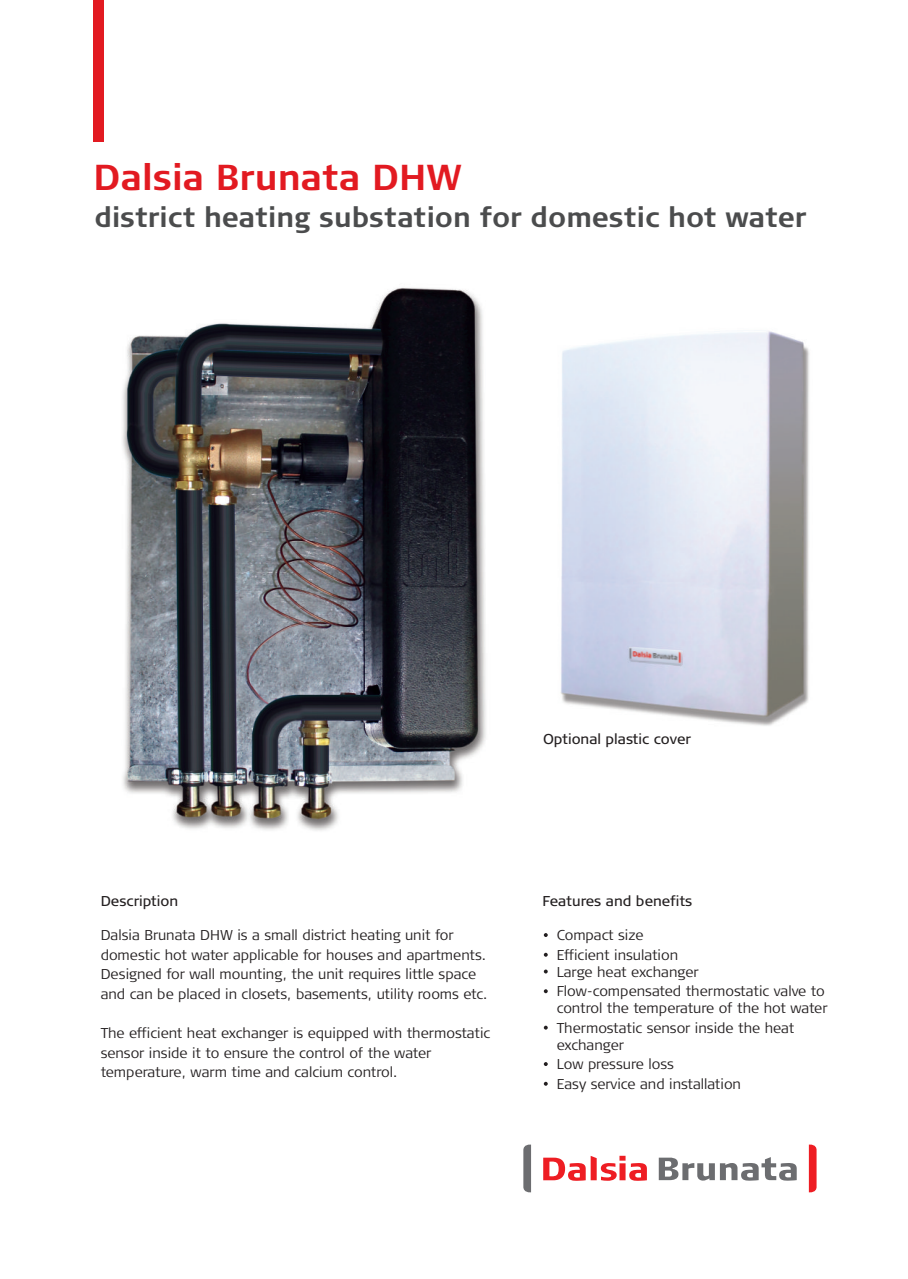
<style>
.page{position:relative;width:908px;height:1279px;background:#fff}
.page>*{position:absolute;margin:0;border:0;box-sizing:border-box;transform-origin:0 0}
.t1{font:700 36px "Signa Column";color:#e21a21}
.t2{font:700 27.75px "Signa Column";color:#4b4c4d}
.t3{font:300 14.25px/19.5px "Signa Column";color:#231f20}
.t4{font:14.25px "Signa Column";color:#231f20}
</style>
<div class="page">
<img style="left:560px;top:331px;width:250px;height:395px">
<svg style="left:523px;top:1144px;width:8px;height:48px"></svg>
<svg style="left:808px;top:1144px;width:8px;height:48px"></svg>
<svg style="left:658px;top:1157px;width:138px;height:23px"></svg>
<svg style="left:543px;top:1155px;width:104px;height:25px"></svg>
<div style="left:94px;top:0;width:10px;height:142px;background:#e21a21"></div>
<img style="left:628px;top:646px;width:54px;height:19px">
<svg style="left:544px;top:969px;width:3px;height:4px"></svg>
<img style="left:122px;top:287px;width:364px;height:544px">
<h1 class="t1" style="left:94px;top:165px;width:370px">Dalsia Brunata DHW</h1>
<h2 class="t2" style="left:94px;top:208px;width:713px">district heating substation for domestic hot water</h2>
<p class="t4" style="left:543px;top:734px;width:149px">Optional plastic cover</p>
<p class="t4" style="left:101px;top:895px;width:79px">Description</p>
<p class="t4" style="left:542px;top:895px;width:151px">Features and benefits</p>
<p class="t3" style="left:101px;top:927px;width:388px">Dalsia Brunata DHW is a small district heating unit for domestic hot water applicable for houses and apartments.<br>Designed for wall mounting, the unit requires little space and can be placed in closets, basements, utility rooms etc.</p>
<p class="t3" style="left:101px;top:1025px;width:391px">The efficient heat exchanger is equipped with thermostatic sensor inside it to ensure the control of the water temperature, warm time and calcium control.</p>
<p class="t3" style="left:556px;top:927px;width:88px">Compact size</p>
<p class="t3" style="left:556px;top:948px;width:143px;line-height:16.8px">Efficient insulation<br>Large heat exchanger</p>
<p class="t3" style="left:556px;top:985px;width:272px;line-height:16.6px">Flow-compensated thermostatic valve to control the temperature of the hot water</p>
<p class="t3" style="left:556px;top:1021px;width:239px;line-height:16.6px">Thermostatic sensor inside the heat exchanger</p>
<p class="t3" style="left:556px;top:1056px;width:186px">Low pressure loss<br>Easy service and installation</p>
</div>
